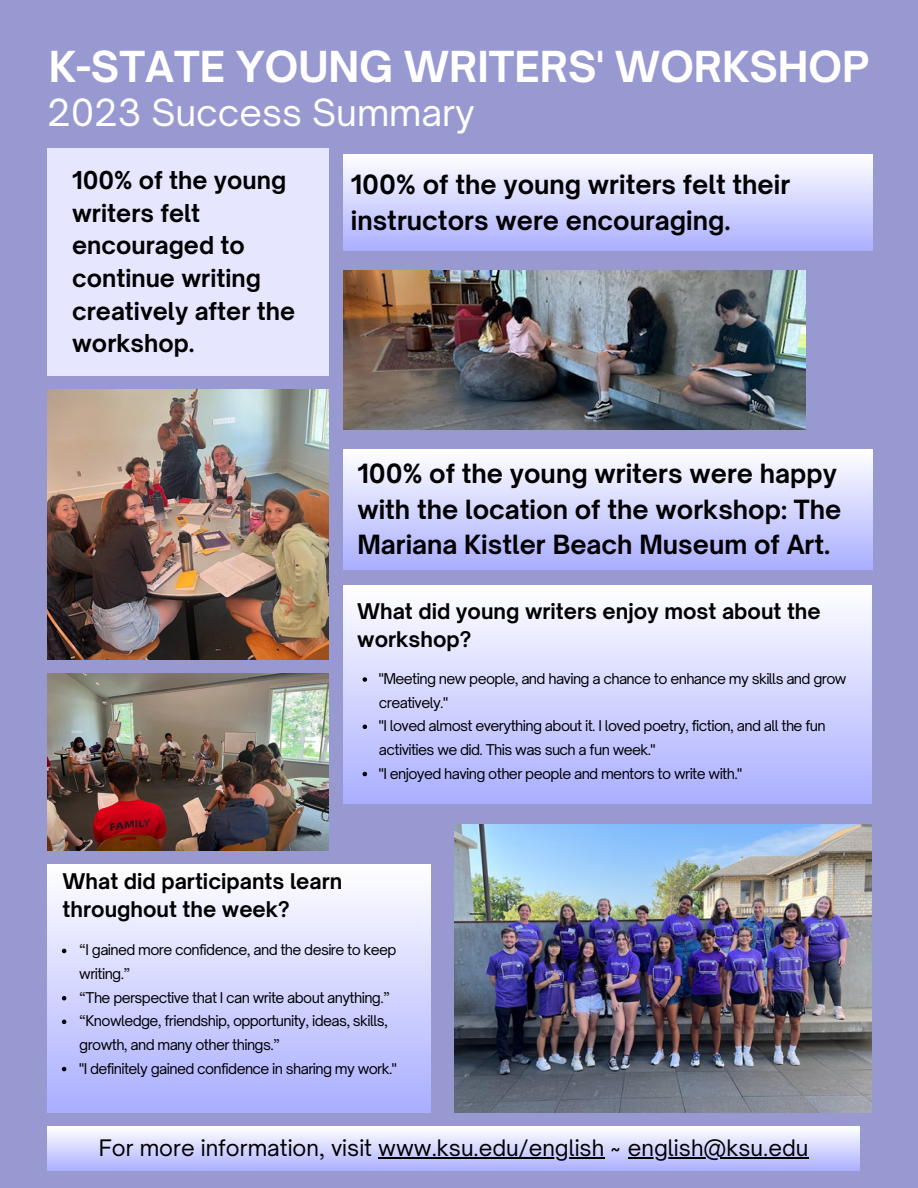
<style>
.page{position:relative;width:918px;height:1188px;background:#9999d2}
.page>*{position:absolute;margin:0;border:0;box-sizing:border-box;transform-origin:0 0}
.t1{font:700 40.95px "Open Sauce One";color:#fff}
.t2{font:35.85px "Open Sauce One";color:#fff}
.t3{font:700 25.35px/35.4px "Open Sauce One";color:#000}
.t4{font:700 23.55px/32.7px "Open Sauce One";color:#000}
.t5{font:700 22.2px/31px "Open Sauce One";color:#000}
.t6{font:21.75px "Open Sauce One";color:#000}
.t7{font:700 20.7px/28.2px "Open Sauce One";color:#000}
.t8{font:14.25px/23.7px "Open Sauce One";letter-spacing:-.04em;color:#000}
</style>
<div class="page">
<img style="left:455px;top:824px;width:417px;height:288px">
<img style="left:48px;top:389px;width:281px;height:270px">
<img style="left:48px;top:674px;width:281px;height:177px">
<div style="left:48px;top:148px;width:281px;height:227px;background:#e6e6ff"></div>
<div style="left:48px;top:864px;width:383px;height:248px;background:linear-gradient(to bottom,#fff,#aaaeff)"></div>
<svg style="left:62px;top:949px;width:4px;height:4px"></svg>
<svg style="left:62px;top:996px;width:4px;height:4px"></svg>
<svg style="left:62px;top:1020px;width:4px;height:4px"></svg>
<svg style="left:62px;top:1067px;width:4px;height:4px"></svg>
<img style="left:344px;top:270px;width:461px;height:160px">
<div style="left:343px;top:449px;width:529px;height:120px;background:linear-gradient(to bottom,#fff,#abafff)"></div>
<div style="left:344px;top:155px;width:528px;height:96px;background:linear-gradient(to bottom,#fff,#abafff)"></div>
<div style="left:344px;top:585px;width:528px;height:219px;background:linear-gradient(to bottom,#fff,#aaaeff)"></div>
<svg style="left:363px;top:677px;width:4px;height:5px"></svg>
<svg style="left:363px;top:725px;width:4px;height:4px"></svg>
<svg style="left:363px;top:772px;width:4px;height:4px"></svg>
<div style="left:48px;top:1127px;width:811px;height:44px;background:linear-gradient(to bottom,#fff,#adb0ff)"></div>
<hr style="left:378px;top:1157px;width:226px;height:1px;background:#000">
<hr style="left:628px;top:1157px;width:180px;height:1px;background:#000">
<p class="t1" style="left:49px;top:41px;width:822px">K-STATE YOUNG WRITERS' WORKSHOP</p>
<p class="t2" style="left:48px;top:91px;width:429px">2023 Success Summary</p>
<p class="t4" style="left:72px;top:164px;width:225px">100% of the young writers felt encouraged to continue writing creatively after the workshop.</p>
<p class="t3" style="left:351px;top:167px;width:441px">100% of the young writers felt their instructors were encouraging.</p>
<p class="t3" style="left:357px;top:456px;width:486px">100% of the young writers were happy with the location of the workshop: The<br>Mariana Kistler Beach Museum of Art.</p>
<p class="t7" style="left:357px;top:597px;width:465px">What did young writers enjoy most about the workshop?</p>
<p class="t8" style="left:379px;top:667px;width:469px">"Meeting new people, and having a chance to enhance my skills and grow creatively."</p>
<p class="t8" style="left:379px;top:714px;width:448px">"I loved almost everything about it. I loved poetry, fiction, and all the fun activities we did. This was such a fun week."</p>
<p class="t8" style="left:379px;top:761px;width:365px">"I enjoyed having other people and mentors to write with."</p>
<p class="t7" style="left:63px;top:867px;width:281px">What did participants learn throughout the week?</p>
<p class="t5" style="left:63px;top:895px;width:302px">What did participants learn throughout the week?</p>
<p class="t8" style="left:79px;top:938px;width:319px">“I gained more confidence, and the desire to keep writing.”</p>
<p class="t8" style="left:79px;top:985px;width:312px">“The perspective that I can write about anything.”</p>
<p class="t8" style="left:79px;top:1009px;width:310px">“Knowledge, friendship, opportunity, ideas, skills, growth, and many other things.”</p>
<p class="t8" style="left:79px;top:1056px;width:319px">"I definitely gained confidence in sharing my work."</p>
<p class="t6" style="left:99px;top:1134px;width:711px">For more information, visit www.ksu.edu/english ~ english@ksu.edu</p>
</div>
